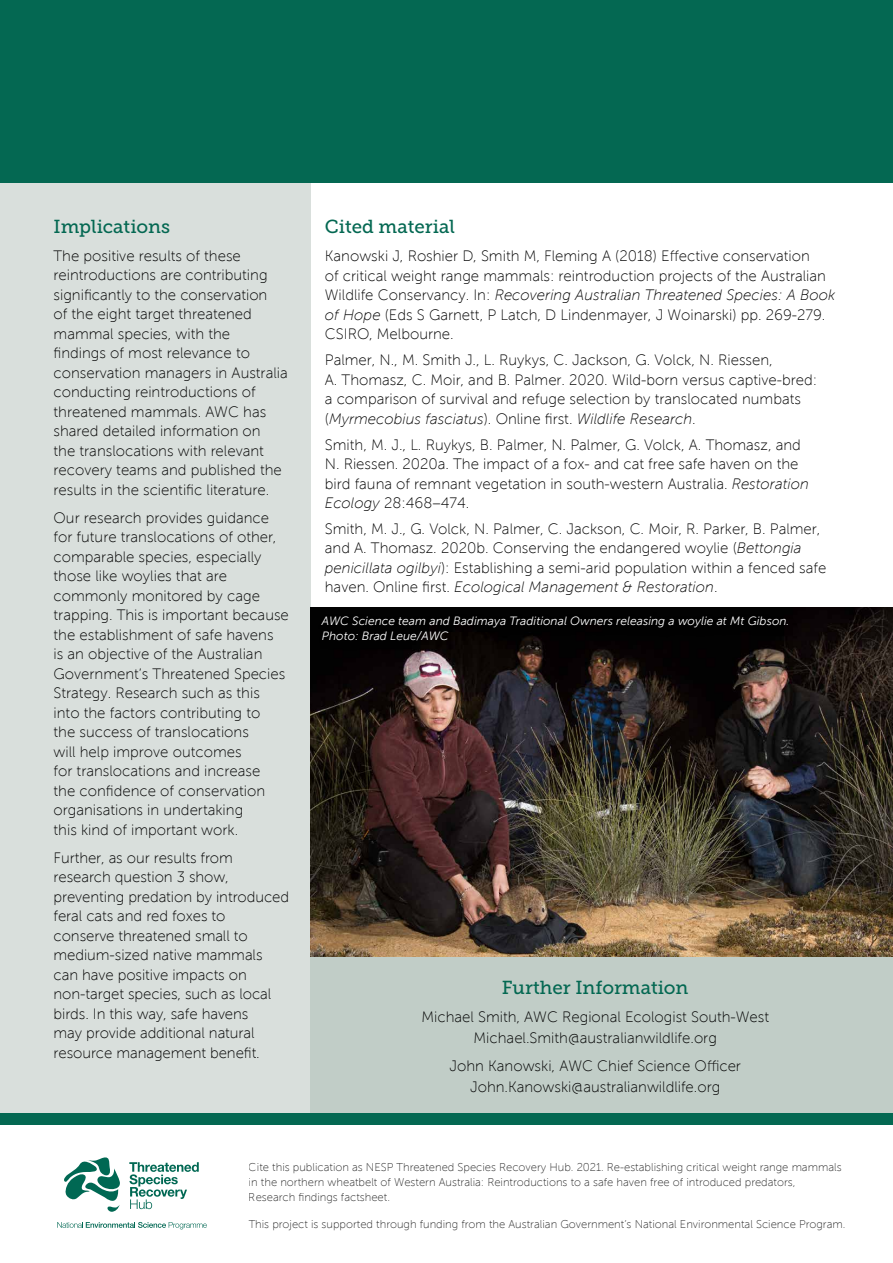
<style>
.page{position:relative;width:893px;height:1263px;background:#fff}
.page>*{position:absolute;margin:0;border:0;box-sizing:border-box;transform-origin:0 0}
.t1{font:18.75px "Museo Slab 500";color:#046852}
.t2{font:15px/19.5px "Museo Sans 100";color:#000}
.t3{font:italic 12px/15px "Museo Sans 300";color:#fff}
.t4{font:11.25px/15px "Museo Sans 100";color:#000}
.s1{font-style:italic}
</style>
<div class="page">
<div style="left:0;top:183px;width:310px;height:938px;background:#d9dfdc"></div>
<div style="left:310px;top:957px;width:583px;height:162px;background:#c1cdc7"></div>
<svg style="left:129px;top:1162px;width:70px;height:47px"></svg>
<svg style="left:64px;top:1157px;width:56px;height:55px"></svg>
<svg style="left:57px;top:1222px;width:150px;height:7px"></svg>
<div style="left:0;top:1114px;width:893px;height:11px;background:#046852"></div>
<div style="left:0;top:0;width:893px;height:183px;background:#046852"></div>
<img style="left:310px;top:608px;width:583px;height:349px">
<div style="left:318px;top:613px;width:481px;height:39px;background:#000"></div>
<p class="t1" style="left:54px;top:216px;width:118px">Implications</p>
<p class="t1" style="left:325px;top:216px;width:131px">Cited material</p>
<p class="t2" style="left:325px;top:247px;width:512px">Kanowski J, Roshier D, Smith M, Fleming A (2018) Effective conservation<br>of critical weight range mammals: reintroduction projects of the Australian Wildlife Conservancy. In: <span class="s1">Recovering Australian Threatened Species: A Book of Hope</span> (Eds S Garnett, P Latch, D Lindenmayer, J Woinarski) pp. 269-279.<br>CSIRO, Melbourne.</p>
<p class="t2" style="left:325px;top:350px;width:494px">Palmer, N., M. Smith J., L. Ruykys, C. Jackson, G. Volck, N. Riessen,<br>A. Thomasz, C. Moir, and B. Palmer. 2020. Wild-born versus captive-bred: a comparison of survival and refuge selection by translocated numbats (<span class="s1">Myrmecobius fasciatus</span>). Online first. <span class="s1">Wildlife Research</span>.</p>
<p class="t2" style="left:325px;top:435px;width:486px">Smith, M. J., L. Ruykys, B. Palmer, N. Palmer, G. Volck, A. Thomasz, and N. Riessen. 2020a. The impact of a fox- and cat free safe haven on the bird fauna of remnant vegetation in south-western Australia. <span class="s1">Restoration Ecology</span> 28:468–474.</p>
<p class="t2" style="left:325px;top:519px;width:503px">Smith, M. J., G. Volck, N. Palmer, C. Jackson, C. Moir, R. Parker, B. Palmer, and A. Thomasz. 2020b. Conserving the endangered woylie (<span class="s1">Bettongia penicillata ogilbyi</span>): Establishing a semi-arid population within a fenced safe haven. Online first. <span class="s1">Ecological Management &amp; Restoration</span>.</p>
<p class="t2" style="left:54px;top:246px;width:236px">The positive results of these reintroductions are contributing significantly to the conservation<br>of the eight target threatened mammal species, with the<br>findings of most relevance to conservation managers in Australia conducting reintroductions of threatened mammals. AWC has shared detailed information on<br>the translocations with relevant recovery teams and published the results in the scientific literature.</p>
<p class="t2" style="left:54px;top:508px;width:237px">Our research provides guidance for future translocations of other, comparable species, especially those like woylies that are commonly monitored by cage trapping. This is important because the establishment of safe havens<br>is an objective of the Australian<br>Government’s Threatened Species<br>Strategy. Research such as this into the factors contributing to<br>the success of translocations<br>will help improve outcomes<br>for translocations and increase<br>the confidence of conservation organisations in undertaking<br>this kind of important work.</p>
<p class="t2" style="left:54px;top:848px;width:237px">Further, as our results from research question 3 show, preventing predation by introduced feral cats and red foxes to conserve threatened small to medium-sized native mammals can have positive impacts on non-target species, such as local birds. In this way, safe havens<br>may provide additional natural resource management benefit.</p>
<p class="t3" style="left:322px;top:614px;width:469px">AWC Science team and Badimaya Traditional Owners releasing a woylie at Mt Gibson.<br>Photo: Brad Leue/AWC</p>
<p class="t1" style="left:502px;top:977px;width:188px">Further Information</p>
<p class="t2" style="left:421px;top:1007px;width:349px;line-height:20.2px;text-align:center">Michael Smith, AWC Regional Ecologist South-West<br>Michael.Smith@australianwildlife.org</p>
<p class="t2" style="left:449px;top:1056px;width:293px;line-height:20.2px;text-align:center">John Kanowski, AWC Chief Science Officer<br>John.Kanowski@australianwildlife.org</p>
<p class="t4" style="left:249px;top:1160px;width:594px">Cite this publication as NESP Threatened Species Recovery Hub. 2021. Re-establishing critical weight range mammals in the northern wheatbelt of Western Australia: Reintroductions to a safe haven free of introduced predators,<br>Research findings factsheet.</p>
<p class="t4" style="left:249px;top:1217px;width:598px">This project is supported through funding from the Australian Government’s National Environmental Science Program.</p>
</div>
